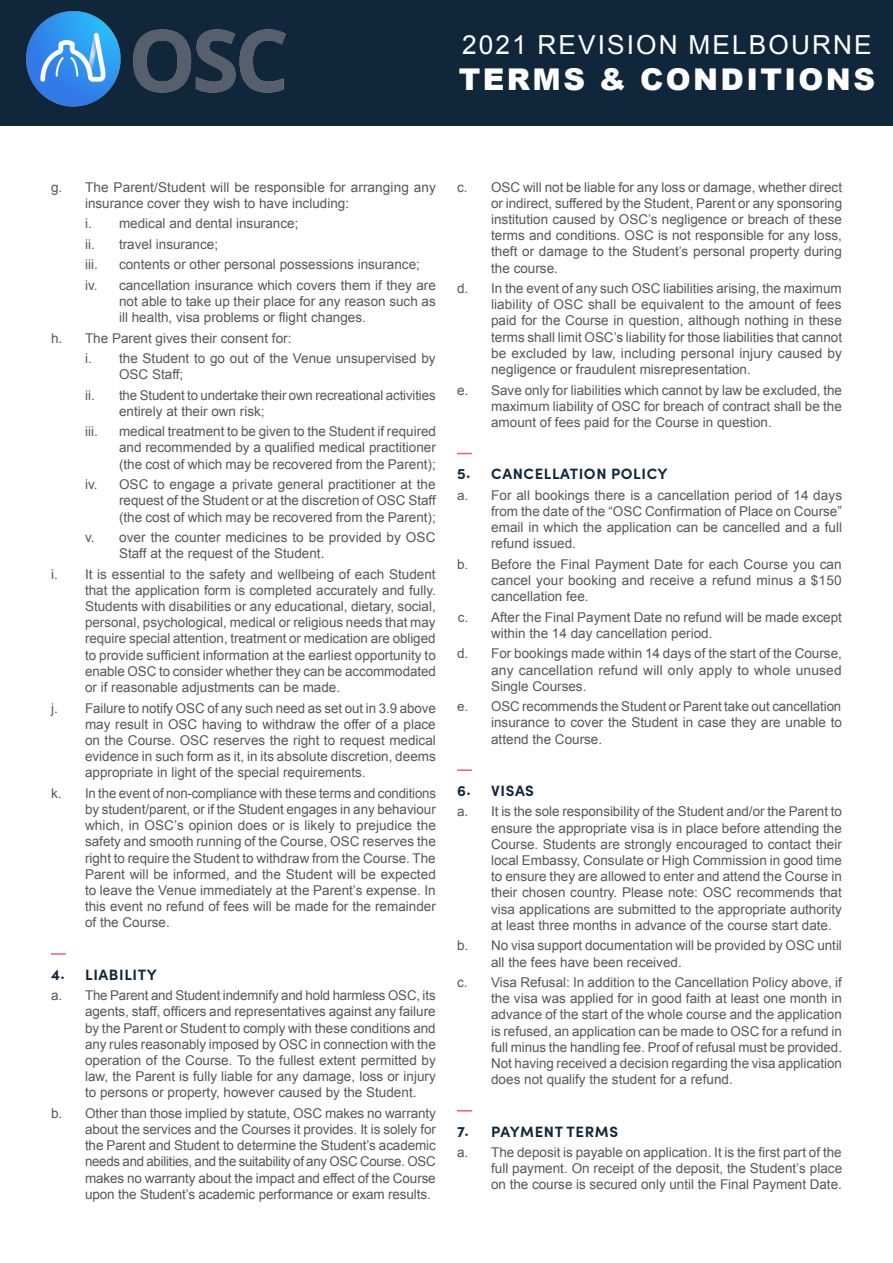
<style>
.page{position:relative;width:893px;height:1263px;background:#fff}
.page>*{position:absolute;margin:0;border:0;box-sizing:border-box;transform-origin:0 0}
.t1{font:900 30px "Arial";letter-spacing:.08em;color:#fff}
.t2{font:26.25px "Arial";letter-spacing:.08em;color:#fff}
.t3{font:700 15px "Sofia Pro";letter-spacing:.04em;color:#10273b}
.t4{font:13.5px/16.2px "Arial";color:#575756;text-align:justify}
.s1{font-style:inherit}
</style>
<div class="page">
<div style="left:0;top:0;width:893px;height:125px;background:#10273b"></div>
<svg style="left:51px;top:953px;width:15px;height:2px"></svg>
<svg style="left:457px;top:453px;width:15px;height:1px"></svg>
<svg style="left:457px;top:769px;width:15px;height:2px"></svg>
<svg style="left:457px;top:1110px;width:15px;height:1px"></svg>
<img style="left:27px;top:12px;width:258px;height:95px">
<h2 class="t2" style="left:462px;top:28px;width:411px">2021 REVISION <span class="s1">MELBOURNE</span></h2>
<h1 class="t1" style="left:459px;top:57px;width:418px">TERMS &amp; CONDITIONS</h1>
<p class="t4" style="left:85px;top:179px;width:352px;text-indent:-34px">g. The Parent/Student will be responsible for arranging any insurance cover they wish to have including:</p>
<p class="t4" style="left:85px;top:213px;width:215px;line-height:20.4px;text-align:left">i. medical and dental insurance; ii. travel insurance;<br>iii.</p>
<p class="t4" style="left:85px;top:254px;width:352px;line-height:20.4px;text-indent:34px">contents or other personal possessions insurance; iv. cancellation insurance which covers them if they are</p>
<p class="t4" style="left:119px;top:293px;width:318px">not able to take up their place for any reason such as ill health, visa problems or flight changes.</p>
<p class="t4" style="left:85px;top:328px;width:352px;line-height:20.4px;text-indent:-34px">h. The Parent gives their consent for:<br>i. the Student to go out of the Venue unsupervised by</p>
<p class="t4" style="left:85px;top:364px;width:352px;line-height:20.4px;text-indent:34px">OSC Staff;<br>ii. the Student to undertake their own recreational activities</p>
<p class="t4" style="left:119px;top:403px;width:147px">entirely at their own risk;</p>
<p class="t4" style="left:85px;top:424px;width:14px">iii.</p>
<p class="t4" style="left:119px;top:424px;width:318px">medical treatment to be given to the Student if required and recommended by a qualified medical practitioner (the cost of which may be recovered from the Parent);</p>
<p class="t4" style="left:119px;top:476px;width:318px;text-indent:-34px">iv. OSC to engage a private general practitioner at the request of the Student or at the discretion of OSC Staff (the cost of which may be recovered from the Parent);</p>
<p class="t4" style="left:119px;top:529px;width:318px;text-indent:-34px">v. over the counter medicines to be provided by OSC<br>Staff at the request of the Student.</p>
<p class="t4" style="left:85px;top:566px;width:352px;text-indent:-34px">i. It is essential to the safety and wellbeing of each Student that the application form is completed accurately and fully.<br>Students with disabilities or any educational, dietary, social, personal, psychological, medical or religious needs that may require special attention, treatment or medication are obliged to provide sufficient information at the earliest opportunity to enable OSC to consider whether they can be accommodated or if reasonable adjustments can be made.</p>
<p class="t4" style="left:85px;top:700px;width:352px;text-indent:-34px">j. Failure to notify OSC of any such need as set out in 3.9 above may result in OSC having to withdraw the offer of a place on the Course. OSC reserves the right to request medical evidence in such form as it, in its absolute discretion, deems appropriate in light of the special requirements.</p>
<p class="t4" style="left:85px;top:785px;width:352px;text-indent:-34px">k. In the event of non-compliance with these terms and conditions by student/parent, or if the Student engages in any behaviour which, in OSC’s opinion does or is likely to prejudice the safety and smooth running of the Course, OSC reserves the right to require the Student to withdraw from the Course. The Parent will be informed, and the Student will be expected to leave the Venue immediately at the Parent’s expense. In this event no refund of fees will be made for the remainder of the Course.</p>
<p class="t3" style="left:51px;top:963px;width:107px">4. LIABILITY</p>
<p class="t4" style="left:85px;top:987px;width:352px;text-indent:-34px">a. The Parent and Student indemnify and hold harmless OSC, its agents, staff, officers and representatives against any failure by the Parent or Student to comply with these conditions and any rules reasonably imposed by OSC in connection with the operation of the Course. To the fullest extent permitted by law, the Parent is fully liable for any damage, loss or injury to persons or property, however caused by the Student.</p>
<p class="t4" style="left:85px;top:1105px;width:352px;text-indent:-34px">b. Other than those implied by statute, OSC makes no warranty about the services and the Courses it provides. It is solely for the Parent and Student to determine the Student’s academic needs and abilities, and the suitability of any OSC Course. OSC makes no warranty about the impact and effect of the Course upon the Student’s academic performance or exam results.</p>
<p class="t4" style="left:491px;top:179px;width:352px;text-indent:-34px">c. OSC will not be liable for any loss or damage, whether direct or indirect, suffered by the Student, Parent or any sponsoring institution caused by OSC’s negligence or breach of these terms and conditions. OSC is not responsible for any loss, theft or damage to the Student’s personal property during the course.</p>
<p class="t4" style="left:491px;top:280px;width:352px;text-indent:-34px">d. In the event of any such OSC liabilities arising, the maximum liability of OSC shall be equivalent to the amount of fees paid for the Course in question, although nothing in these terms shall limit OSC’s liability for those liabilities that cannot be excluded by law, including personal injury caused by negligence or fraudulent misrepresentation.</p>
<p class="t4" style="left:491px;top:382px;width:352px;text-indent:-34px">e. Save only for liabilities which cannot by law be excluded, the maximum liability of OSC for breach of contract shall be the amount of fees paid for the Course in question.</p>
<p class="t3" style="left:457px;top:462px;width:212px">5. CANCELLATION POLICY</p>
<p class="t4" style="left:491px;top:487px;width:352px;text-indent:-34px">a. For all bookings there is a cancellation period of 14 days from the date of the “OSC Confirmation of Place on Course” email in which the application can be cancelled and a full refund issued.</p>
<p class="t4" style="left:491px;top:556px;width:352px;text-indent:-34px">b. Before the Final Payment Date for each Course you can cancel your booking and receive a refund minus a $150 cancellation fee.</p>
<p class="t4" style="left:491px;top:609px;width:352px;text-indent:-33px">c. After the Final Payment Date no refund will be made except within the 14 day cancellation period.</p>
<p class="t4" style="left:491px;top:645px;width:352px;text-indent:-34px">d. For bookings made within 14 days of the start of the Course, any cancellation refund will only apply to whole unused Single Courses.</p>
<p class="t4" style="left:491px;top:698px;width:352px;text-indent:-34px">e. OSC recommends the Student or Parent take out cancellation insurance to cover the Student in case they are unable to attend the Course.</p>
<p class="t3" style="left:457px;top:779px;width:78px">6. VISAS</p>
<p class="t4" style="left:491px;top:804px;width:352px;text-indent:-34px">a. It is the sole responsibility of the Student and/or the Parent to ensure the appropriate visa is in place before attending the Course. Students are strongly encouraged to contact their local Embassy, Consulate or High Commission in good time to ensure they are allowed to enter and attend the Course in their chosen country. Please note: OSC recommends that visa applications are submitted to the appropriate authority at least three months in advance of the course start date.</p>
<p class="t4" style="left:491px;top:937px;width:352px;text-indent:-34px">b. No visa support documentation will be provided by OSC until all the fees have been received.</p>
<p class="t4" style="left:491px;top:974px;width:352px;text-indent:-34px">c. Visa Refusal: In addition to the Cancellation Policy above, if the visa was applied for in good faith at least one month in advance of the start of the whole course and the application is refused, an application can be made to OSC for a refund in full minus the handling fee. Proof of refusal must be provided.<br>Not having received a decision regarding the visa application does not qualify the student for a refund.</p>
<p class="t3" style="left:457px;top:1120px;width:162px">7. PAYMENT TERMS</p>
<p class="t4" style="left:491px;top:1144px;width:353px;text-indent:-34px"><span class="s1">a.</span> The deposit is payable on application. It is the first part of the full payment. On receipt of the deposit, the Student’s place on the course is secured only until the Final Payment Date.</p>
</div>
